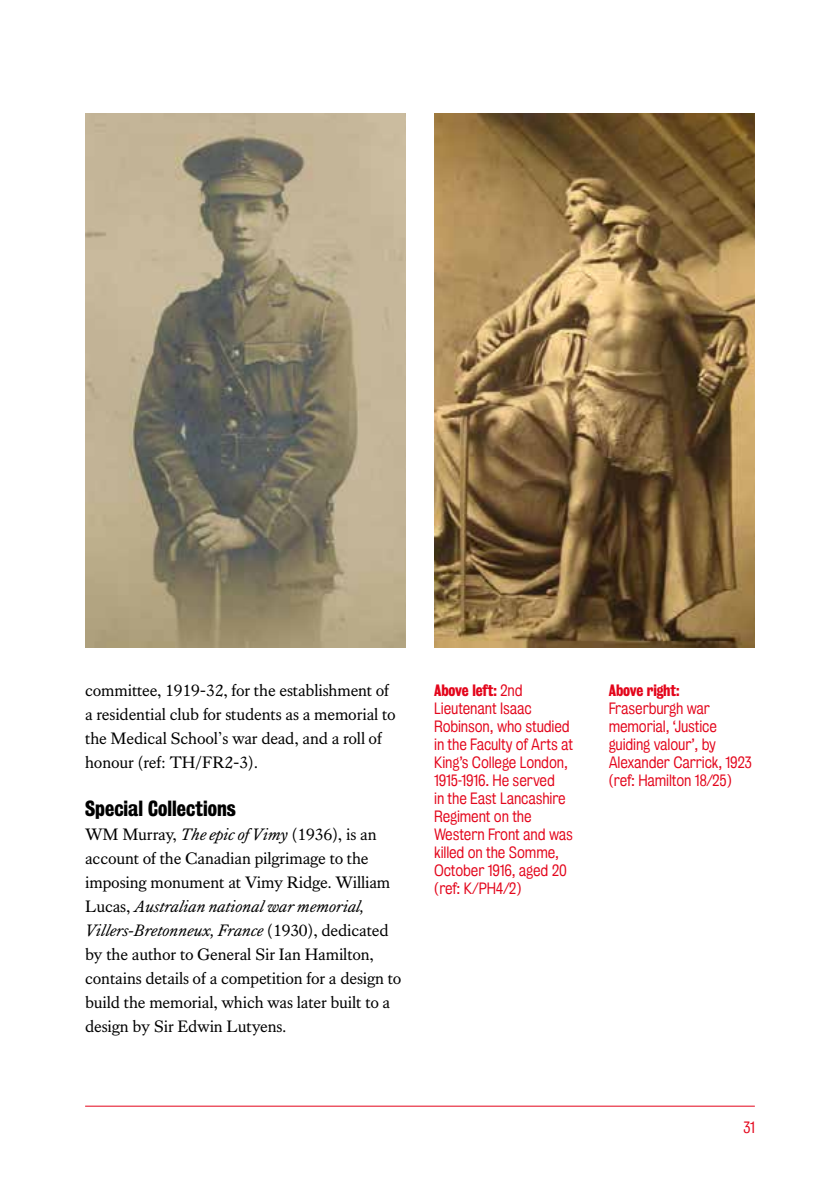
<style>
.page{position:relative;width:840px;height:1191px;background:#fff}
.page>*{position:absolute;margin:0;border:0;box-sizing:border-box;transform-origin:0 0}
.t1{font:20px "Kings Bureau Grot Three Seven";color:#000}
.t2{font:17px/24px "Kings Caslon Text";letter-spacing:-.01em;color:#000}
.t3{font:15px/18px "Kings Bureau Grot Five One";letter-spacing:-.01em;color:#e3051b}
.t4{font:15px "Kings Bureau Grot Three Seven";letter-spacing:-.01em;color:#e3051b}
.s1{font-style:italic}
.s2{font-family:"Kings Bureau Grot Five One"}
</style>
<div class="page">
<hr style="left:85px;top:1105px;width:669px;height:1px;background:#e3051b">
<img style="left:85px;top:113px;width:320px;height:535px">
<img style="left:434px;top:113px;width:320px;height:535px">
<p class="t2" style="left:85px;top:678px;width:312px">committee, 1919-32, for the establishment of a residential club for students as a memorial to the Medical School’s war dead, and a roll of honour (ref: TH/FR2-3).</p>
<p class="t1" style="left:85px;top:797px;width:152px">Special Collections</p>
<p class="t2" style="left:85px;top:822px;width:318px">WM Murray, <span class="s1">The epic of Vimy</span> (1936), is an account of the Canadian pilgrimage to the imposing monument at Vimy Ridge. William Lucas, <span class="s1">Australian national war memorial, Villers-Bretonneux, France</span> (1930), dedicated by the author to General Sir Ian Hamilton, contains details of a competition for a design to build the memorial, which was later built to a design by Sir Edwin Lutyens.</p>
<p class="t4" style="left:434px;top:681px;width:90px">Above left: <span class="s2">2nd</span></p>
<p class="t3" style="left:434px;top:699px;width:140px">Lieutenant Isaac<br>Robinson, who studied in the Faculty of Arts at<br>King’s College London,<br>1915-1916. He served<br>in the East Lancashire<br>Regiment on the<br>Western Front and was killed on the Somme,<br>October 1916, aged 20 (ref: K/PH4/2)</p>
<p class="t4" style="left:608px;top:681px;width:72px">Above right:</p>
<p class="t3" style="left:608px;top:699px;width:145px">Fraserburgh war memorial, ‘Justice guiding valour’, by<br>Alexander Carrick, 1923 (ref: Hamilton 18/25)</p>
<p class="t3" style="left:742px;top:1118px;width:13px">31</p>
</div>
